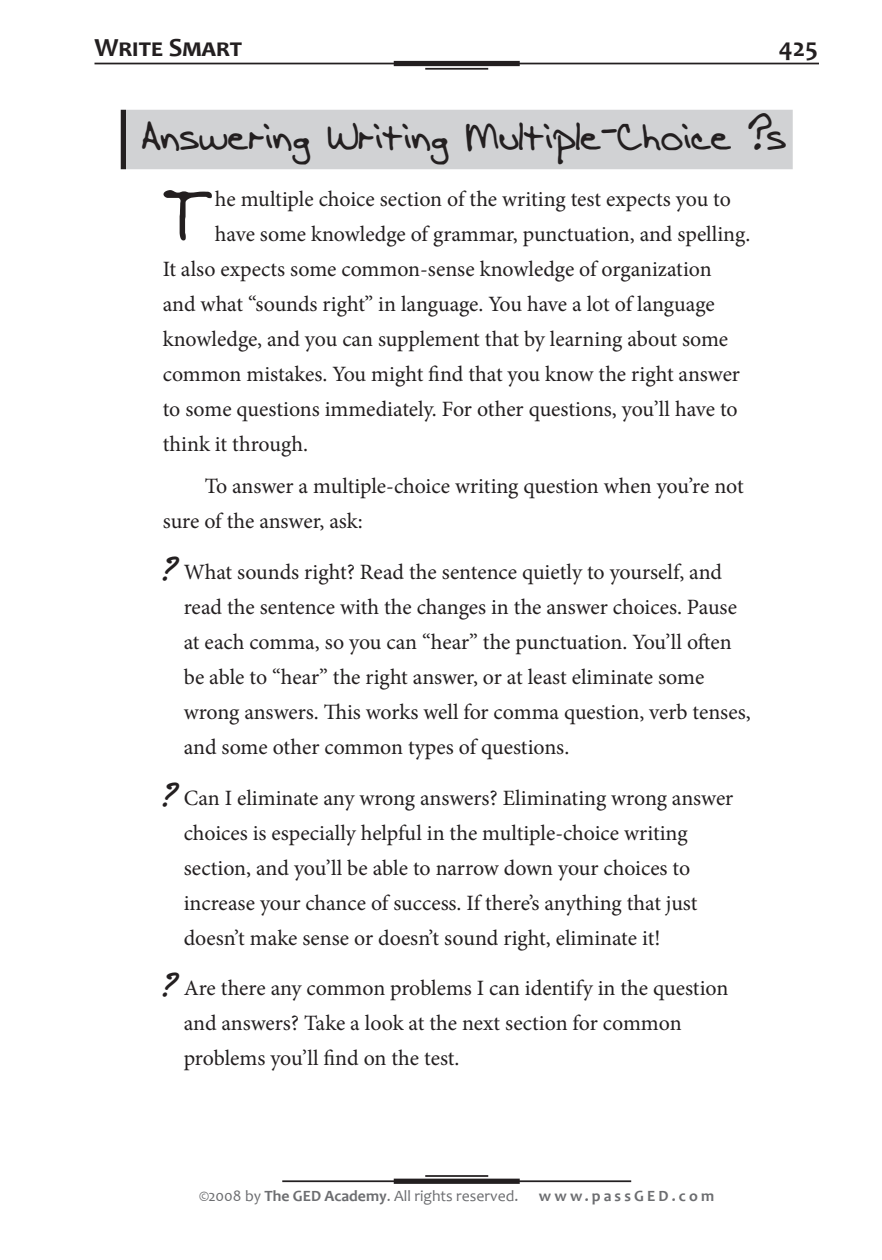
<style>
.page{position:relative;width:882px;height:1260px;background:#fff}
.page>*{position:absolute;margin:0;border:0;box-sizing:border-box;transform-origin:0 0}
.First_Paragraph{font:75.77px "A Enigma Scrawl 4 BRK";color:#231f20}
.Head1{font:42px "A Enigma Scrawl 4 BRK";color:#231f20}
.t1{font:700 26.25px "Candara";letter-spacing:.035em;color:#231f20}
.t2{font:700 26.25px "Candara";color:#231f20}
.Bullet_List{font:21.88px/35px "Minion Pro";letter-spacing:-.005em;color:#231f20}
.First_Paragraph-2{font:21.88px "Minion Pro";letter-spacing:-.005em;color:#231f20}
.Text{font:21.88px/35px "Minion Pro";letter-spacing:-.005em;color:#231f20}
.t3{font:15.75px "Candara";color:#6c6d70}
.t4{font:700 15.75px "Candara";letter-spacing:.2em;color:#6c6d70}
.s1{font-family:"Alpha Mack AOE";font-size:47.25px}
.s2{font-weight:700}
</style>
<div class="page">
<div style="left:394px;top:1179px;width:126px;height:5px;background:#231f20"></div>
<hr style="left:425px;top:1175px;width:63px;height:2px;background:#231f20">
<hr style="left:282px;top:1180px;width:349px;height:2px;background:#231f20">
<div style="left:394px;top:61px;width:126px;height:5px;background:#231f20"></div>
<hr style="left:425px;top:68px;width:63px;height:2px;background:#231f20">
<hr style="left:94px;top:63px;width:725px;height:1px;background:#231f20">
<div style="left:121px;top:110px;width:5px;height:59px;background:#231f20"></div>
<div style="left:126px;top:110px;width:667px;height:59px;background:#d1d2d4"></div>
<p class="t1" style="left:94px;top:31px;width:146px">Write Smart</p>
<p class="t2" style="left:779px;top:31px;width:41px">425</p>
<p class="Head1" style="left:142px;top:111px;width:646px">Answering Writing Multiple-Choice ?s</p>
<p class="First_Paragraph" style="left:163px;top:171px;width:46px">T</p>
<p class="First_Paragraph-2" style="left:215px;top:184px;width:518px">he multiple choice section of the writing test expects you to</p>
<p class="First_Paragraph-2" style="left:215px;top:219px;width:537px">have some knowledge of grammar, punctuation, and spelling.</p>
<p class="First_Paragraph-2" style="left:163px;top:254px;width:551px">It also expects some common-sense knowledge of organization</p>
<p class="First_Paragraph-2" style="left:163px;top:289px;width:553px">and what “sounds right” in language. You have a lot of language</p>
<p class="First_Paragraph-2" style="left:163px;top:324px;width:567px">knowledge, and you can supplement that by learning about some</p>
<p class="First_Paragraph-2" style="left:163px;top:359px;width:579px">common mistakes. You might find that you know the right answer</p>
<p class="First_Paragraph-2" style="left:163px;top:394px;width:577px">to some questions immediately. For other questions, you’ll have to</p>
<p class="First_Paragraph-2" style="left:163px;top:429px;width:147px">think it through.</p>
<p class="Text" style="left:163px;top:469px;width:583px;text-indent:42px">To answer a multiple-choice writing question when you’re not sure of the answer, ask:</p>
<p class="Bullet_List" style="left:184px;top:554px;width:569px;text-indent:-21px"><span class="s1">?</span> What sounds right? Read the sentence quietly to yourself, and read the sentence with the changes in the answer choices. Pause at each comma, so you can “hear” the punctuation. You’ll often be able to “hear” the right answer, or at least eliminate some wrong answers. This works well for comma question, verb tenses, and some other common types of questions.</p>
<p class="Bullet_List" style="left:184px;top:780px;width:551px;text-indent:-21px"><span class="s1">?</span> Can I eliminate any wrong answers? Eliminating wrong answer choices is especially helpful in the multiple-choice writing section, and you’ll be able to narrow down your choices to increase your chance of success. If there’s anything that just doesn’t make sense or doesn’t sound right, eliminate it!</p>
<p class="Bullet_List" style="left:184px;top:971px;width:546px;text-indent:-21px"><span class="s1">?</span> Are there any common problems I can identify in the question and answers? Take a look at the next section for common problems you’ll find on the test.</p>
<p class="t3" style="left:199px;top:1187px;width:321px">©2008 by <span class="s2">The GED Academy</span>. All rights reserved.</p>
<p class="t4" style="left:539px;top:1187px;width:177px">www.passGED.com</p>
</div>
